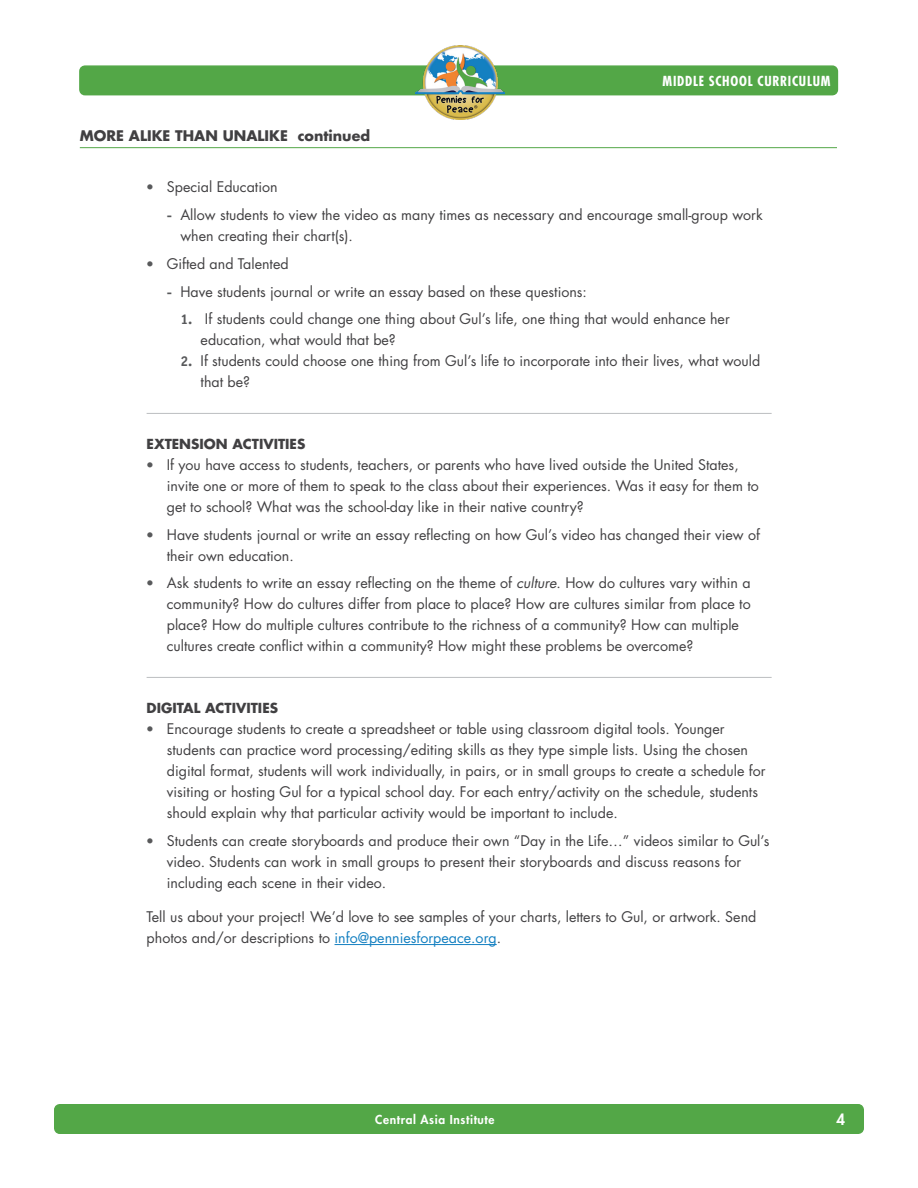
<style>
.page{position:relative;width:918px;height:1188px;background:#fff}
.page>*{position:absolute;margin:0;border:0;box-sizing:border-box;transform-origin:0 0}
.t1{font:800 15px "Futura Std";color:#fff}
.t2{font:14.25px/21px "Futura Std";color:#414042}
.t3{font:700 14.25px "Futura Std";color:#414042}
.t4{font:700 13.5px "Futura Std";color:#414042}
.t5{font:700 condensed 13.5px "Futura Std";letter-spacing:.055em;color:#fff}
.t6{font:800 12px "Futura Std";letter-spacing:.05em;color:#fff}
.s1{font-family:"Officina Serif";font-weight:700;color:#58595b}
.s2{font-style:italic}
.s3{color:#1480c1}
</style>
<div class="page">
<div style="left:80px;top:66px;width:757px;height:29px;background:#53a747;border-radius:5px"></div>
<div style="left:79px;top:65px;width:759px;height:30px;border:2px solid #53a747;border-radius:5px"></div>
<div style="left:55px;top:1105px;width:808px;height:28px;background:#53a747;border-radius:5px"></div>
<div style="left:54px;top:1104px;width:810px;height:30px;border:2px solid #53a747;border-radius:5px"></div>
<img style="left:415px;top:45px;width:89px;height:75px">
<hr style="left:80px;top:147px;width:757px;height:1px;background:#53a747">
<hr style="left:147px;top:413px;width:625px;height:1px;background:#bcbec0">
<hr style="left:147px;top:677px;width:625px;height:1px;background:#bcbec0">
<hr style="left:335px;top:944px;width:162px;height:1px;background:#1480c1">
<p class="t5" style="left:663px;top:73px;width:170px">MIDDLE SCHOOL CURRICULUM</p>
<p class="t3" style="left:80px;top:126px;width:25px">MORE</p>
<p class="t3" style="left:129px;top:126px;width:243px">ALIKE THAN UNALIKE CONTINUED</p>
<p class="t2" style="left:147px;top:177px;width:133px"><span class="s1">•</span> Special Education</p>
<p class="t2" style="left:180px;top:205px;width:584px;text-indent:-13px"><span class="s1">-</span> Allow students to view the video as many times as necessary and encourage small-group work when creating their chart(s).</p>
<p class="t2" style="left:147px;top:253px;width:144px"><span class="s1">•</span> Gifted and Talented</p>
<p class="t2" style="left:167px;top:281px;width:422px"><span class="s1">-</span> Have students journal or write an essay based on these questions:</p>
<p class="t2" style="left:201px;top:309px;width:531px;text-indent:-20px"><span class="s1">1.</span> If students could change one thing about Gul’s life, one thing that would enhance her education, what would that be?</p>
<p class="t2" style="left:201px;top:351px;width:561px;text-indent:-20px"><span class="s1">2.</span> If students could choose one thing from Gul’s life to incorporate into their lives, what would that be?</p>
<p class="t4" style="left:147px;top:435px;width:160px">EXTENSION ACTIVITIES</p>
<p class="t2" style="left:167px;top:454px;width:593px;text-indent:-20px"><span class="s1">•</span> If you have access to students, teachers, or parents who have lived outside the United States, invite one or more of them to speak to the class about their experiences. Was it easy for them to get to school? What was the school-day like in their native country?</p>
<p class="t2" style="left:167px;top:524px;width:595px;text-indent:-20px"><span class="s1">•</span> Have students journal or write an essay reflecting on how Gul’s video has changed their view of their own education.</p>
<p class="t2" style="left:167px;top:573px;width:585px;text-indent:-20px"><span class="s1">•</span> Ask students to write an essay reflecting on the theme of <span class="s2">culture</span>. How do cultures vary within a community? How do cultures differ from place to place? How are cultures similar from place to place? How do multiple cultures contribute to the richness of a community? How can multiple cultures create conflict within a community? How might these problems be overcome?</p>
<p class="t4" style="left:147px;top:699px;width:133px">DIGITAL ACTIVITIES</p>
<p class="t2" style="left:167px;top:718px;width:600px;text-indent:-20px"><span class="s1">•</span> Encourage students to create a spreadsheet or table using classroom digital tools. Younger students can practice word processing/editing skills as they type simple lists. Using the chosen digital format, students will work individually, in pairs, or in small groups to create a schedule for visiting or hosting Gul for a typical school day. For each entry/activity on the schedule, students should explain why that particular activity would be important to include.</p>
<p class="t2" style="left:167px;top:830px;width:604px;text-indent:-20px"><span class="s1">•</span> Students can create storyboards and produce their own “Day in the Life…” videos similar to Gul’s video. Students can work in small groups to present their storyboards and discuss reasons for including each scene in their video.</p>
<p class="t2" style="left:147px;top:907px;width:611px">Tell us about your project! We’d love to see samples of your charts, letters to Gul, or artwork. Send photos and/or descriptions to <span class="s3">info@penniesforpeace.org</span>.</p>
<p class="t6" style="left:375px;top:1112px;width:121px">Central Asia Institute</p>
<p class="t1" style="left:837px;top:1110px;width:10px">4</p>
</div>
